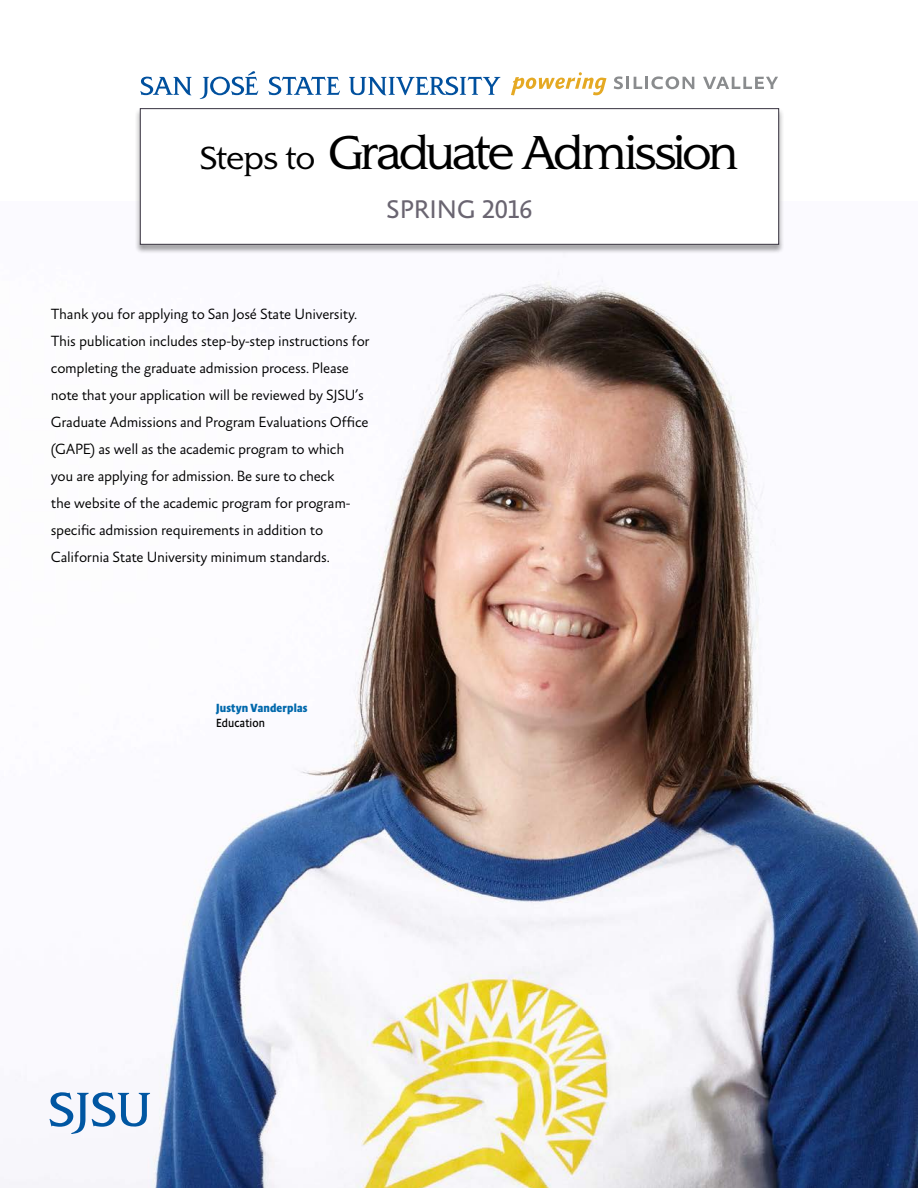
<style>
.page{position:relative;width:918px;height:1188px;background:#fff}
.page>*{position:absolute;margin:0;border:0;box-sizing:border-box;transform-origin:0 0}
._00A__Page_Head{font:300 45px "SJSU Spartan";letter-spacing:-.065em;color:#000}
._00A__Page_Head-2{font:300 30px "SJSU Spartan";letter-spacing:-.025em;color:#000}
._00A__Page_Head-3{font:25.8px "Absara Sans OT";letter-spacing:-.01em;color:#6a6571}
._01D_Text_intro{font:300 15px/27px "Absara Sans OT";letter-spacing:-.02em;color:#000}
.Captions{font:700 12px/15px "Absara Sans Head OT";letter-spacing:.015em;color:#0068ac}
.s1{font-weight:400;color:#000}
</style>
<div class="page">
<img style="left:0;top:272px;width:918px;height:916px">
<div style="left:131px;top:99px;width:657px;height:155px;background:#fff;opacity:.75"></div>
<div style="left:140px;top:108px;width:639px;height:136px;background:#fff;border:1px solid #37323f"></div>
<svg style="left:268px;top:76px;width:72px;height:19px"></svg>
<svg style="left:140px;top:76px;width:52px;height:19px"></svg>
<svg style="left:349px;top:76px;width:151px;height:20px"></svg>
<svg style="left:200px;top:71px;width:58px;height:28px"></svg>
<svg style="left:511px;top:72px;width:95px;height:23px"></svg>
<svg style="left:703px;top:77px;width:75px;height:12px"></svg>
<svg style="left:614px;top:76px;width:80px;height:13px"></svg>
<svg style="left:50px;top:1092px;width:100px;height:42px"></svg>
<p class="_00A__Page_Head-2" style="left:200px;top:139px;width:117px">Steps to</p>
<p class="_00A__Page_Head" style="left:329px;top:124px;width:411px">Graduate Admission</p>
<p class="_00A__Page_Head-3" style="left:386px;top:196px;width:148px">SPRING 2016</p>
<p class="_01D_Text_intro" style="left:51px;top:301px;width:320px">Thank you for applying to San José State University.<br>This publication includes step-by-step instructions for completing the graduate admission process. Please note that your application will be reviewed by SJSU’s Graduate Admissions and Program Evaluations Office (GAPE) as well as the academic program to which you are applying for admission. Be sure to check<br>the website of the academic program for program&shy;specific admission requirements in addition to California State University minimum standards.</p>
<p class="Captions" style="left:216px;top:701px;width:93px">Justyn Vanderplas<br><span class="s1">Education</span></p>
</div>
